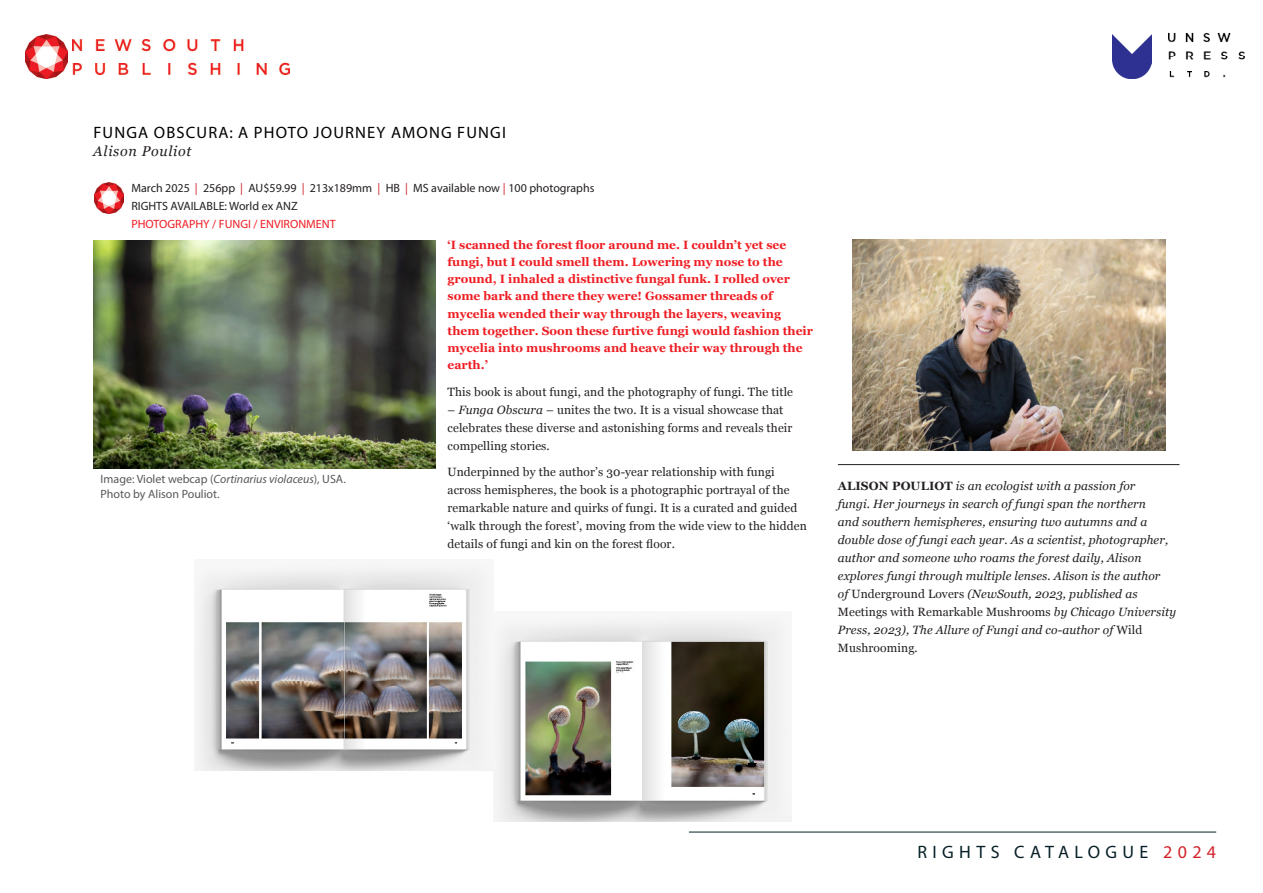
<style>
.page{position:relative;width:1263px;height:893px;background:#fff}
.page>*{position:absolute;margin:0;border:0;box-sizing:border-box;transform-origin:0 0}
.t1{font:18px "Myriad Pro";letter-spacing:.3em;color:#072027}
.Book_title{font:16.5px "Myriad Pro";letter-spacing:.07em;color:#000}
.Book_title-2{font:italic 14.25px "Georgia";letter-spacing:.05em;color:#231f20}
.Author_bio_text{font:italic 12px/18px "Georgia";letter-spacing:.01em;color:#231f20}
.blurb_opening_para{font:12px/18px "Georgia";letter-spacing:.01em;color:#231f20}
.opening_Ever{font:700 12px/17.2px "Georgia";color:#ee1d23}
.Pub_info{font:12px "Myriad Pro";color:#231f20}
.main_text{font:12px "Myriad Pro";color:#57585a}
.Pub_info-2{font:12px "Myriad Pro";color:#ee1d23}
.s1{color:#d1232a}
.s2{font-style:italic}
.s3{font-weight:700;font-style:normal}
.s4{font-style:normal}
</style>
<div class="page">
<img style="left:72px;top:39px;width:218px;height:35px">
<hr style="left:689px;top:832px;width:527px;height:1px;background:#072027">
<img style="left:25px;top:35px;width:43px;height:43px">
<img style="left:1112px;top:35px;width:39px;height:43px">
<img style="left:1168px;top:32px;width:77px;height:46px">
<hr style="left:838px;top:464px;width:341px;height:1px;background:#231f20">
<img style="left:94px;top:183px;width:30px;height:30px">
<img style="left:93px;top:240px;width:342px;height:228px">
<img style="left:852px;top:240px;width:313px;height:211px">
<img style="left:195px;top:565px;width:298px;height:205px">
<img style="left:493px;top:617px;width:298px;height:205px">
<p class="Book_title" style="left:93px;top:122px;width:414px">FUNGA OBSCURA: A PHOTO JOURNEY AMONG FUNGI</p>
<p class="Book_title-2" style="left:93px;top:140px;width:100px">Alison Pouliot</p>
<p class="Pub_info" style="left:131px;top:180px;width:465px">March 2025 <span class="s1">|</span> 256pp <span class="s1">|</span> AU$59.99 <span class="s1">|</span> 213x189mm <span class="s1">|</span> HB <span class="s1">|</span> MS available now <span class="s1">|</span> 100 photographs</p>
<p class="Pub_info" style="left:131px;top:198px;width:168px">RIGHTS AVAILABLE: World ex ANZ</p>
<p class="Pub_info-2" style="left:131px;top:216px;width:206px">PHOTOGRAPHY / FUNGI / ENVIRONMENT</p>
<p class="main_text" style="left:101px;top:472px;width:247px">Image: Violet webcap (<span class="s2">Cortinarius violaceus</span>), USA.</p>
<p class="main_text" style="left:101px;top:486px;width:120px">Photo by Alison Pouliot.</p>
<p class="opening_Ever" style="left:448px;top:235px;width:367px">‘I scanned the forest floor around me. I couldn’t yet see fungi, but I could smell them. Lowering my nose to the ground, I inhaled a distinctive fungal funk. I rolled over some bark and there they were! Gossamer threads of mycelia wended their way through the layers, weaving them together. Soon these furtive fungi would fashion their mycelia into mushrooms and heave their way through the earth.’</p>
<p class="blurb_opening_para" style="left:448px;top:382px;width:347px">This book is about fungi, and the photography of fungi. The title</p>
<p class="blurb_opening_para" style="left:448px;top:400px;width:346px">– <span class="s2">Funga Obscura</span> – unites the two. It is a visual showcase that celebrates these diverse and astonishing forms and reveals their compelling stories.</p>
<p class="blurb_opening_para" style="left:448px;top:463px;width:361px">Underpinned by the author’s 30-year relationship with fungi across hemispheres, the book is a photographic portrayal of the remarkable nature and quirks of fungi. It is a curated and guided ‘walk through the forest’, moving from the wide view to the hidden details of fungi and kin on the forest floor.</p>
<p class="Author_bio_text" style="left:838px;top:477px;width:340px"><span class="s3">ALISON POULIOT</span> is an ecologist with a passion for<br>fungi. Her journeys in search of fungi span the northern<br>and southern hemispheres, ensuring two autumns and a double dose of fungi each year. As a scientist, photographer, author and someone who roams the forest daily, Alison explores fungi through multiple lenses. Alison is the author<br>of <span class="s4">Underground Lovers</span> (NewSouth, 2023, published as <span class="s4">Meetings with Remarkable Mushrooms</span> by Chicago University Press, 2023), The Allure of Fungi and co-author of <span class="s4">Wild Mushrooming</span>.</p>
<h1 class="t1" style="left:917px;top:841px;width:300px">RIGHTS CATALOGUE <span class="s1">2024</span></h1>
</div>
